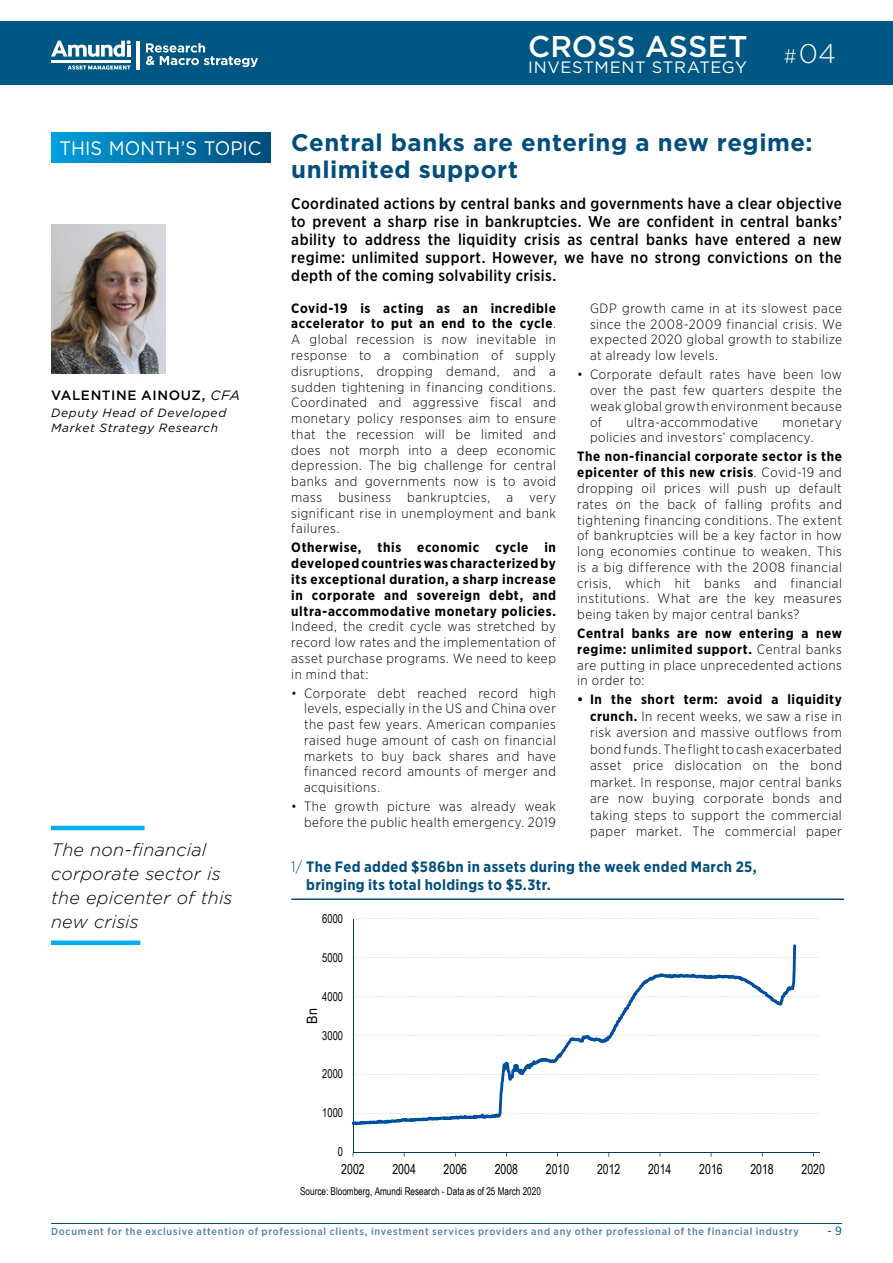
<style>
.page{position:relative;width:893px;height:1263px;background:#fff}
.page>*{position:absolute;margin:0;border:0;box-sizing:border-box;transform-origin:0 0}
.t1{font:500 30px "Gotham";letter-spacing:.005em;color:#fff}
.t2{font:300 27px "Gotham";color:#fff}
.t3{font:700 24px/27px "Gotham";letter-spacing:.02em;color:#004d7c}
.t4{font:19.5px "Gotham";color:#fff;scale:.94 1}
.t5{font:italic 300 18px/24px "Gotham";letter-spacing:.01em;color:#000}
.t6{font:16.5px "Gotham";letter-spacing:.035em;color:#fff}
.t7{font:500 15.75px/18px "Gotham Narrow";letter-spacing:.025em;color:#000;text-align:justify}
.t8{font:700 15px/18px "Gotham Narrow";letter-spacing:.02em;color:#004d7c}
.t9{font:14.25px "Arial Narrow";color:#000;scale:1.07 1}
.t10{font:13.8px "Arial Narrow";letter-spacing:-.005em;color:#000;scale:.93 1}
.t11{font:300 13.5px/15.8px "Gotham Narrow";letter-spacing:.04em;color:#000;text-align:justify}
.t12{font:700 13.5px/15.8px "Gotham Narrow";letter-spacing:.045em;color:#000;text-align:justify}
.t13{font:500 13.5px "Gotham";letter-spacing:.045em;color:#000}
.t14{font:12.15px "Arial Narrow";letter-spacing:.005em;color:#000;scale:.93 1}
.t15{font:italic 12px/15px "Gotham";letter-spacing:.055em;color:#000}
.t16{font:12px "Gotham Narrow";color:#004d7c}
.t17{font:10.8px "Arial Narrow";color:#000;scale:.93 1}
.t18{font:500 10.35px "Gotham Narrow";letter-spacing:.07em;color:#527fa6}
.s1{font-weight:400;font-style:italic}
.s2{font-family:"Gotham Narrow";font-size:19.5px}
.s3{font-weight:700}
.s4{font-weight:300}
</style>
<div class="page">
<hr style="left:51px;top:1222px;width:791px;height:1px;background:#004d7c">
<div style="left:0;top:21px;width:893px;height:64px;background:#005783"></div>
<hr style="left:51px;top:60px;width:79px;height:3px;background:#fff">
<svg style="left:51px;top:40px;width:80px;height:17px"></svg>
<svg style="left:68px;top:65px;width:62px;height:5px"></svg>
<hr style="left:137px;top:41px;width:3px;height:28px;background:#fff">
<svg style="left:146px;top:43px;width:112px;height:24px"></svg>
<div style="left:51px;top:133px;width:219px;height:30px;background:linear-gradient(to right,#009edf,#004c7a)"></div>
<img style="left:51px;top:225px;width:115px;height:148px">
<svg style="left:353px;top:918px;width:465px;height:196px"></svg>
<hr style="left:353px;top:919px;width:1px;height:233px;background:#003c64">
<hr style="left:353px;top:1152px;width:466px;height:1px;background:#003c64">
<svg style="left:353px;top:944px;width:443px;height:181px"></svg>
<hr style="left:291px;top:898px;width:553px;height:2px;background:#004d7c">
<hr style="left:51px;top:826px;width:94px;height:4px;background:#00aeef">
<div style="left:51px;top:940px;width:89px;height:5px;background:#00aeef"></div>
<h3 class="t4" style="left:60px;top:136px;width:216px">THIS MONTH’S TOPIC</h3>
<p class="t13" style="left:51px;top:386px;width:191px">VALENTINE AINOUZ, <span class="s1">CFA</span></p>
<p class="t15" style="left:51px;top:405px;width:177px">Deputy Head of Developed<br>Market Strategy Research</p>
<h3 class="t5" style="left:51px;top:837px;width:183px">The non-financial corporate sector is the epicenter of this new crisis</h3>
<h1 class="t1" style="left:528px;top:27px;width:221px">CROSS ASSET</h1>
<p class="t6" style="left:528px;top:57px;width:220px">INVESTMENT STRATEGY</p>
<h2 class="t2" style="left:784px;top:37px;width:54px"><span class="s2">#</span> 04</h2>
<h3 class="t3" style="left:291px;top:129px;width:523px">Central banks are entering a new regime: unlimited support</h3>
<p class="t7" style="left:291px;top:194px;width:552px">Coordinated actions by central banks and governments have a clear objective to prevent a sharp rise in bankruptcies. We are confident in central banks’ ability to address the liquidity crisis as central banks have entered a new regime: unlimited support. However, we have no strong convictions on the depth of the coming solvability crisis.</p>
<p class="t11" style="left:291px;top:300px;width:266px"><span class="s3">Covid-19 is acting as an incredible accelerator to put an end to the cycle</span>.<br>A global recession is now inevitable in response to a combination of supply disruptions, dropping demand, and a sudden tightening in financing conditions.<br>Coordinated and aggressive fiscal and monetary policy responses aim to ensure that the recession will be limited and does not morph into a deep economic depression. The big challenge for central banks and governments now is to avoid mass business bankruptcies, a very significant rise in unemployment and bank failures.</p>
<p class="t12" style="left:291px;top:540px;width:266px">Otherwise, this economic cycle in developed countries was characterized by its exceptional duration, a sharp increase in corporate and sovereign debt, and ultra-accommodative monetary policies.</p>
<p class="t11" style="left:291px;top:618px;width:266px">Indeed, the credit cycle was stretched by record low rates and the implementation of asset purchase programs. We need to keep in mind that:</p>
<p class="t11" style="left:304px;top:685px;width:253px;text-indent:-13px">• Corporate debt reached record high levels, especially in the US and China over the past few years. American companies raised huge amount of cash on financial markets to buy back shares and have financed record amounts of merger and acquisitions.</p>
<p class="t11" style="left:291px;top:798px;width:266px;text-align:right">• The growth picture was already weak before the public health emergency. 2019</p>
<p class="t11" style="left:590px;top:300px;width:253px">GDP growth came in at its slowest pace since the 2008-2009 financial crisis. We expected 2020 global growth to stabilize at already low levels.</p>
<p class="t11" style="left:590px;top:366px;width:253px;text-indent:-13px">• Corporate default rates have been low over the past few quarters despite the weak global growth environment because of</p>
<p class="t11" style="left:626px;top:414px;width:133px">ultra-accommodative</p>
<p class="t11" style="left:590px;top:414px;width:253px;text-indent:193px">monetary policies and investors’ complacency.</p>
<p class="t11" style="left:577px;top:448px;width:266px"><span class="s3">The non-financial corporate sector is the epicenter of this new crisis</span>. Covid-19 and dropping oil prices will push up default rates on the back of falling profits and tightening financing conditions. The extent of bankruptcies will be a key factor in how long economies continue to weaken. This is a big difference with the 2008 financial crisis, which hit banks and financial institutions. What are the key measures being taken by major central banks?</p>
<p class="t11" style="left:577px;top:625px;width:266px"><span class="s3">Central banks are now entering a new regime: unlimited support.</span> Central banks are putting in place unprecedented actions in order to:</p>
<p class="t11" style="left:590px;top:691px;width:253px;line-height:16.5px;text-indent:-13px"><span class="s3">• In the short term: avoid a liquidity crunch.</span> In recent weeks, we saw a rise in risk aversion and massive outflows from bond funds. The flight to cash exacerbated asset price dislocation on the bond market. In response, major central banks are now buying corporate bonds and taking steps to support the commercial paper market. The commercial paper</p>
<p class="t8" style="left:306px;top:857px;width:452px;text-indent:-15px"><span class="s4">1/</span> The Fed added $586bn in assets during the week ended March 25, bringing its total holdings to $5.3tr.</p>
<p class="t14" style="left:322px;top:909px;width:24px">6000</p>
<p class="t14" style="left:322px;top:948px;width:24px">5000</p>
<p class="t14" style="left:322px;top:987px;width:24px">4000</p>
<p class="t9" style="left:302px;top:1024px;width:16px;rotate:-90deg">Bn</p>
<p class="t14" style="left:322px;top:1026px;width:24px">3000</p>
<p class="t14" style="left:322px;top:1065px;width:24px">2000</p>
<p class="t14" style="left:322px;top:1104px;width:24px">1000</p>
<p class="t14" style="left:338px;top:1143px;width:7px">0</p>
<p class="t10" style="left:341px;top:1158px;width:27px">2002</p>
<p class="t10" style="left:392px;top:1158px;width:27px">2004</p>
<p class="t10" style="left:444px;top:1158px;width:27px">2006</p>
<p class="t10" style="left:495px;top:1158px;width:27px">2008</p>
<p class="t10" style="left:546px;top:1158px;width:27px">2010</p>
<p class="t10" style="left:597px;top:1158px;width:27px">2012</p>
<p class="t10" style="left:648px;top:1158px;width:27px">2014</p>
<p class="t10" style="left:699px;top:1158px;width:27px">2016</p>
<p class="t10" style="left:750px;top:1158px;width:27px">2018</p>
<p class="t10" style="left:802px;top:1158px;width:27px">2020</p>
<p class="t17" style="left:300px;top:1183px;width:260px">Source: Bloomberg, Amundi Research - Data as of 25 March 2020</p>
<p class="t18" style="left:51px;top:1224px;width:749px">Document for the exclusive attention of professional clients, investment services providers and any other professional of the financial industry</p>
<p class="t16" style="left:827px;top:1223px;width:16px">- 9</p>
</div>
